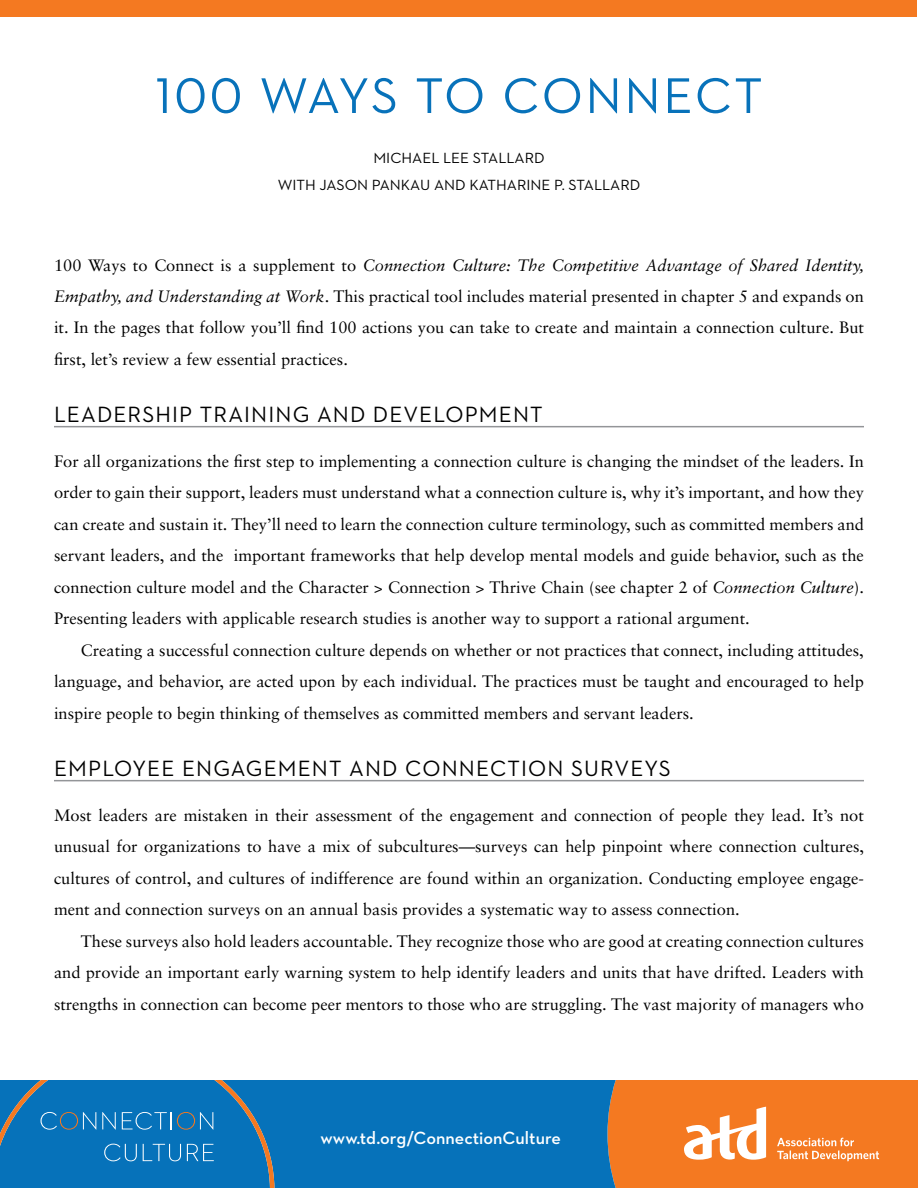
<style>
.page{position:relative;width:918px;height:1188px;background:#fff}
.page>*{position:absolute;margin:0;border:0;box-sizing:border-box;transform-origin:0 0}
.t1{font:51px "Neutraface 2 Text";letter-spacing:.045em;color:#0872ba}
.t2{font:22.5px "Neutraface 2 Text";letter-spacing:.05em;color:#000}
.t3{font:600 18px "Neutraface 2 Text";color:#fff}
.t4{font:16.5px/31.5px "Sabon";color:#000;text-align:justify}
.t5{font:15px/27px "Neutraface 2 Text";color:#000;text-align:center}
.s1{font-style:italic}
</style>
<div class="page">
<svg style="left:0;top:1080px;width:918px;height:108px;background:#59788b"></svg>
<div style="left:1px;top:0;width:916px;height:7px;background:#f47921"></div>
<hr style="left:54px;top:426px;width:810px;height:1px;background:#939598">
<hr style="left:54px;top:780px;width:810px;height:1px;background:#939598">
<div style="left:1px;top:1px;width:916px;height:16px;background:#f47921"></div>
<h1 class="t1" style="left:155px;top:64px;width:609px">100 WAYS TO CONNECT</h1>
<p class="t5" style="left:278px;top:144px;width:364px">MICHAEL LEE STALLARD<br>WITH JASON PANKAU AND KATHARINE P. STALLARD</p>
<p class="t4" style="left:54px;top:249px;width:812px">100 Ways to Connect is a supplement to <span class="s1">Connection Culture: The Competitive Advantage of Shared Identity, Empathy, and Understanding at Work</span>. This practical tool includes material presented in chapter 5 and expands on it. In the pages that follow you’ll find 100 actions you can take to create and maintain a connection culture. But first, let’s review a few essential practices.</p>
<h2 class="t2" style="left:54px;top:400px;width:490px">LEADERSHIP TRAINING AND DEVELOPMENT</h2>
<p class="t4" style="left:54px;top:445px;width:812px">For all organizations the first step to implementing a connection culture is changing the mindset of the leaders. In order to gain their support, leaders must understand what a connection culture is, why it’s important, and how they can create and sustain it. They’ll need to learn the connection culture terminology, such as committed members and servant leaders, and the important frameworks that help develop mental models and guide behavior, such as the connection culture model and the Character &gt; Connection &gt; Thrive Chain (see chapter 2 of <span class="s1">Connection Culture</span>).<br>Presenting leaders with applicable research studies is another way to support a rational argument.</p>
<p class="t4" style="left:54px;top:634px;width:811px;text-indent:27px">Creating a successful connection culture depends on whether or not practices that connect, including attitudes, language, and behavior, are acted upon by each individual. The practices must be taught and encouraged to help inspire people to begin thinking of themselves as committed members and servant leaders.</p>
<h2 class="t2" style="left:54px;top:754px;width:618px">EMPLOYEE ENGAGEMENT AND CONNECTION SURVEYS</h2>
<p class="t4" style="left:54px;top:799px;width:812px">Most leaders are mistaken in their assessment of the engagement and connection of people they lead. It’s not unusual for organizations to have a mix of subcultures—surveys can help pinpoint where connection cultures, cultures of control, and cultures of indifference are found within an organization. Conducting employee engage&shy;ment and connection surveys on an annual basis provides a systematic way to assess connection.</p>
<p class="t4" style="left:54px;top:925px;width:812px;text-indent:27px">These surveys also hold leaders accountable. They recognize those who are good at creating connection cultures and provide an important early warning system to help identify leaders and units that have drifted. Leaders with strengths in connection can become peer mentors to those who are struggling. The vast majority of managers who</p>
<p class="t3" style="left:320px;top:1126px;width:242px">www.td.org/ConnectionCulture</p>
</div>
